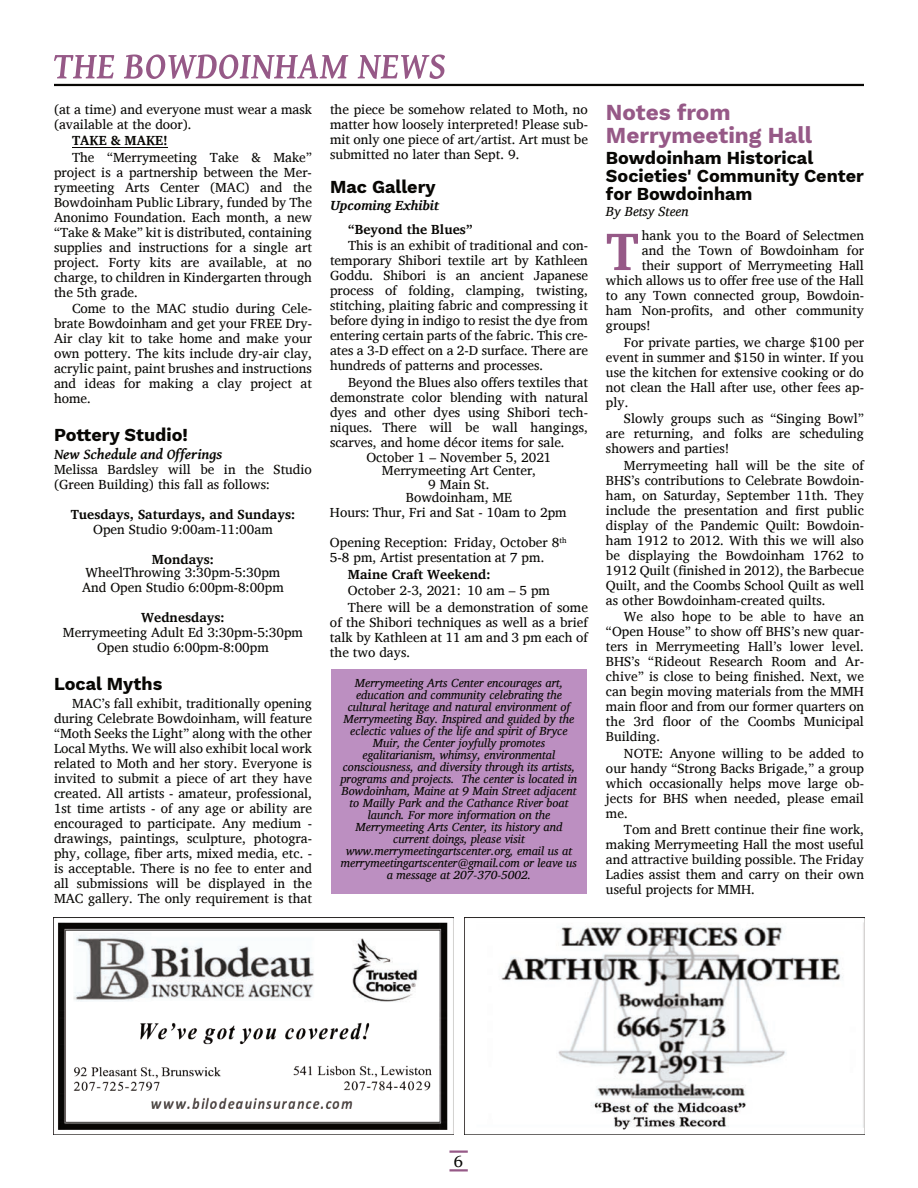
<style>
.page{position:relative;width:918px;height:1188px;background:#fff}
.page>*{position:absolute;margin:0;border:0;box-sizing:border-box;transform-origin:0 0}
.t1{font:700 54px "Charis SIL";color:#965987}
.t2{font:700 22.5px/22.5px "Work Sans";color:#965987}
.t3{font:700 18px/18px "Work Sans";color:#080704}
.t4{font:16.5px "Charis SIL";color:#080704}
.t5{font:italic 700 15px "Gentium Basic";color:#080704}
.t6{font:13.5px/15px "Charis SIL";color:#080704;text-align:justify}
.t7{font:700 13.5px "Charis SIL";color:#080704}
.t8{font:italic 700 13.5px "Charis SIL";color:#080704}
.t9{font:italic 13.5px "Charis SIL";color:#080704}
.t10{font:italic 12px/12px "Charis SIL";color:#080704;text-align:center}
</style>
<div class="page">
<hr style="left:72px;top:147px;width:96px;height:1px;background:#080704">
<img style="left:58px;top:918px;width:396px;height:216px">
<img style="left:464px;top:918px;width:400px;height:216px">
<hr style="left:54px;top:84px;width:810px;height:2px;background:#080704">
<hr style="left:449px;top:1150px;width:19px;height:3px;background:#965987">
<hr style="left:449px;top:1169px;width:19px;height:3px;background:#965987">
<svg style="left:54px;top:55px;width:60px;height:23px"></svg>
<svg style="left:124px;top:54px;width:224px;height:25px"></svg>
<svg style="left:358px;top:55px;width:87px;height:24px"></svg>
<p class="t6" style="left:54px;top:101px;width:259px">(at a time) and everyone must wear a mask (available at the door).</p>
<p class="t7" style="left:72px;top:129px;width:97px">TAKE &amp; MAKE!</p>
<p class="t6" style="left:54px;top:149px;width:260px;text-indent:18px">The “Merrymeeting Take &amp; Make” project is a partnership between the Mer‐ rymeeting Arts Center (MAC) and the Bowdoinham Public Library, funded by The Anonimo Foundation. Each month, a new “Take &amp; Make” kit is distributed, containing supplies and instructions for a single art project. Forty kits are available, at no charge, to children in Kindergarten through the 5th grade.</p>
<p class="t6" style="left:54px;top:301px;width:260px;text-indent:18px">Come to the MAC studio during Cele‐ brate Bowdoinham and get your FREE Dry-Air clay kit to take home and make your own pottery. The kits include dry-air clay, acrylic paint, paint brushes and instructions and ideas for making a clay project at home.</p>
<h3 class="t3" style="left:54px;top:426px;width:135px">Pottery Studio!</h3>
<p class="t5" style="left:54px;top:446px;width:170px">New Schedule and Offerings</p>
<p class="t6" style="left:54px;top:461px;width:259px">Melissa Bardsley will be in the Studio (Green Building) this fall as follows:</p>
<p class="t7" style="left:71px;top:503px;width:226px">Tuesdays, Saturdays, and Sundays:</p>
<p class="t6" style="left:93px;top:521px;width:181px">Open Studio 9:00am-11:00am</p>
<p class="t7" style="left:152px;top:548px;width:64px">Mondays:</p>
<p class="t6" style="left:82px;top:565px;width:203px">WheelThrowing 3:30pm-5:30pm<br>And Open Studio 6:00pm-8:00pm</p>
<p class="t7" style="left:141px;top:606px;width:85px">Wednesdays:</p>
<p class="t6" style="left:63px;top:625px;width:242px;text-align:center">Merrymeeting Adult Ed 3:30pm-5:30pm<br>Open studio 6:00pm-8:00pm</p>
<h3 class="t3" style="left:54px;top:675px;width:110px">Local Myths</h3>
<p class="t6" style="left:54px;top:695px;width:260px;text-indent:18px">MAC’s fall exhibit, traditionally opening during Celebrate Bowdoinham, will feature “Moth Seeks the Light” along with the other Local Myths. We will also exhibit local work related to Moth and her story. Everyone is invited to submit a piece of art they have created. All artists - amateur, professional, 1st time artists - of any age or ability are encouraged to participate. Any medium - drawings, paintings, sculpture, photogra‐ phy, collage, fiber arts, mixed media, etc. - is acceptable. There is no fee to enter and all submissions will be displayed in the MAC gallery. The only requirement is that</p>
<p class="t6" style="left:330px;top:101px;width:259px">the piece be somehow related to Moth, no matter how loosely interpreted! Please sub‐ mit only one piece of art/artist. Art must be submitted no later than Sept. 9.</p>
<h3 class="t3" style="left:330px;top:178px;width:107px">Mac Gallery</h3>
<p class="t8" style="left:330px;top:194px;width:110px">Upcoming Exhibit</p>
<p class="t7" style="left:348px;top:218px;width:126px">“Beyond the Blues”</p>
<p class="t6" style="left:330px;top:238px;width:260px;text-indent:18px">This is an exhibit of traditional and con‐ temporary Shibori textile art by Kathleen Goddu. Shibori is an ancient Japanese process of folding, clamping, twisting, stitching, plaiting fabric and compressing it before dying in indigo to resist the dye from entering certain parts of the fabric. This cre‐ ates a 3-D effect on a 2-D surface. There are hundreds of patterns and processes.</p>
<p class="t6" style="left:348px;top:374px;width:242px">Beyond the Blues also offers textiles that</p>
<p class="t6" style="left:330px;top:389px;width:260px">demonstrate color blending with natural</p>
<p class="t6" style="left:330px;top:404px;width:259px">dyes and other dyes using Shibori tech‐</p>
<p class="t6" style="left:330px;top:419px;width:259px">niques. There will be wall hangings,</p>
<p class="t6" style="left:330px;top:434px;width:236px">scarves, and home décor items for sale.</p>
<p class="t6" style="left:366px;top:449px;width:187px">October 1 – November 5, 2021</p>
<p class="t6" style="left:382px;top:464px;width:156px;line-height:13.5px;text-align:center">Merrymeeting Art Center,<br>9 Main St.<br>Bowdoinham, ME</p>
<p class="t6" style="left:330px;top:505px;width:238px">Hours: Thur, Fri and Sat - 10am to 2pm</p>
<p class="t6" style="left:330px;top:535px;width:238px">Opening Reception: Friday, October 8<sup>th<br></sup>5-8 pm, Artist presentation at 7 pm.</p>
<p class="t7" style="left:348px;top:563px;width:144px">Maine Craft Weekend:</p>
<p class="t6" style="left:348px;top:582px;width:241px;line-height:16.5px">October 2-3, 2021: 10 am – 5 pm<br>There will be a demonstration of some</p>
<p class="t6" style="left:330px;top:614px;width:260px">of the Shibori techniques as well as a brief talk by Kathleen at 11 am and 3 pm each of the two days.</p>
<p class="t10" style="left:341px;top:676px;width:238px">Merrymeeting Arts Center encourages art, education and community celebrating the cultural heritage and natural environment of Merrymeeting Bay. Inspired and guided by the eclectic values of the life and spirit of Bryce Muir, the Center joyfully promotes egalitarianism, whimsy, environmental consciousness, and diversity through its artists, programs and projects. The center is located in Bowdoinham, Maine at 9 Main Street adjacent to Mailly Park and the Cathance River boat launch. For more information on the Merrymeeting Arts Center, its history and current doings, please visit www.merrymeetingartscenter.org, email us at merrymeetingartscenter@gmail.com or leave us a message at 207-370-5002.</p>
<h2 class="t2" style="left:606px;top:101px;width:208px">Notes from<br>Merrymeeting Hall</h2>
<h3 class="t3" style="left:606px;top:148px;width:259px">Bowdoinham Historical<br>Societies' Community Center for Bowdoinham</h3>
<p class="t9" style="left:606px;top:200px;width:84px">By Betsy Steen</p>
<h1 class="t1" style="left:606px;top:205px;width:34px">T</h1>
<p class="t6" style="left:642px;top:227px;width:224px">hank you to the Board of Selectmen</p>
<p class="t6" style="left:642px;top:242px;width:224px">and the Town of Bowdoinham for</p>
<p class="t6" style="left:642px;top:257px;width:224px">their support of Merrymeeting Hall</p>
<p class="t6" style="left:606px;top:272px;width:260px">which allows us to offer free use of the Hall</p>
<p class="t6" style="left:606px;top:287px;width:260px">to any Town connected group, Bowdoin‐</p>
<p class="t6" style="left:606px;top:302px;width:260px">ham Non-profits, and other community</p>
<p class="t6" style="left:606px;top:317px;width:46px">groups!</p>
<p class="t6" style="left:606px;top:334px;width:259px;text-indent:18px">For private parties, we charge $100 per event in summer and $150 in winter. If you use the kitchen for extensive cooking or do not clean the Hall after use, other fees ap‐ ply.</p>
<p class="t6" style="left:606px;top:410px;width:260px;text-indent:18px">Slowly groups such as “Singing Bowl” are returning, and folks are scheduling showers and parties!</p>
<p class="t6" style="left:606px;top:457px;width:260px;text-indent:18px">Merrymeeting hall will be the site of BHS’s contributions to Celebrate Bowdoin‐ ham, on Saturday, September 11th. They include the presentation and first public display of the Pandemic Quilt: Bowdoin‐ ham 1912 to 2012. With this we will also be displaying the Bowdoinham 1762 to 1912 Quilt (finished in 2012), the Barbecue Quilt, and the Coombs School Quilt as well as other Bowdoinham-created quilts.</p>
<p class="t6" style="left:606px;top:608px;width:260px;text-indent:18px">We also hope to be able to have an “Open House” to show off BHS’s new quar‐ ters in Merrymeeting Hall’s lower level.<br>BHS’s “Rideout Research Room and Ar‐ chive” is close to being finished. Next, we can begin moving materials from the MMH main floor and from our former quarters on the 3rd floor of the Coombs Municipal Building.</p>
<p class="t6" style="left:606px;top:745px;width:260px;text-indent:18px">NOTE: Anyone willing to be added to our handy “Strong Backs Brigade,” a group which occasionally helps move large ob‐ jects for BHS when needed, please email me.</p>
<p class="t6" style="left:606px;top:821px;width:260px;text-indent:18px">Tom and Brett continue their fine work, making Merrymeeting Hall the most useful and attractive building possible. The Friday Ladies assist them and carry on their own useful projects for MMH.</p>
<p class="t4" style="left:454px;top:1147px;width:11px">6</p>
</div>
